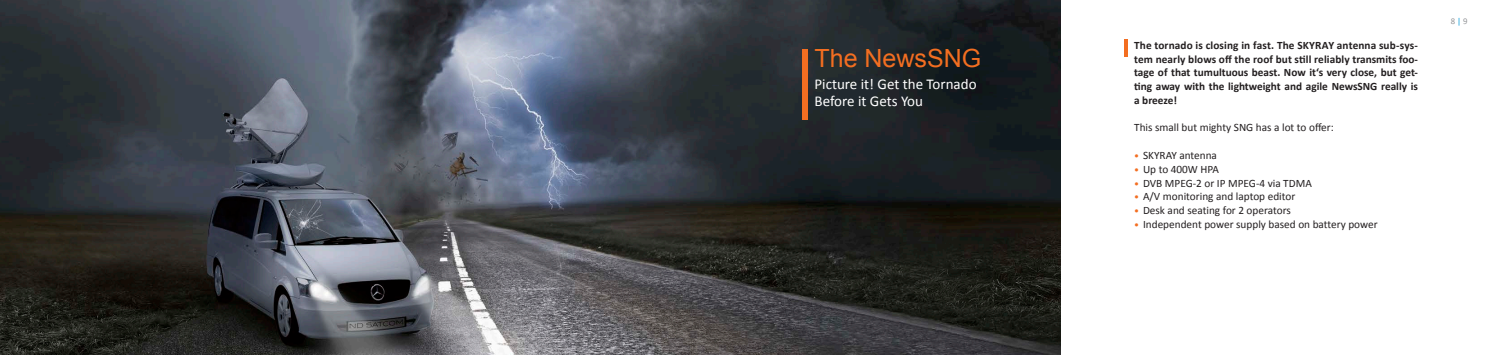
<style>
.page{position:relative;width:1489px;height:355px;background:#fff}
.page>*{position:absolute;margin:0;border:0;box-sizing:border-box;transform-origin:0 0}
.t1{font:25px "Arial";color:#f36e21}
.t2{font:15px/17.5px "Calibri";color:#fff}
.t3{font:700 11.25px/13.8px "Calibri";color:#231f20;text-align:justify}
.t4{font:11.25px "Calibri";color:#231f20}
.t5{font:8.75px "Calibri";color:#939598}
.s1{font-size:10px;color:#f36e21}
.s2{color:#0099da}
</style>
<div class="page">
<img style="left:0;top:0;width:1059px;height:354px">
<div style="left:802px;top:49px;width:5px;height:71px;background:#f36e21"></div>
<svg style="left:1124px;top:39px;width:3px;height:18px"></svg>
<h1 class="t1" style="left:814px;top:42px;width:168px">The NewsSNG</h1>
<h2 class="t2" style="left:814px;top:75px;width:164px">Picture it! Get the Tornado<br>Before it Gets You</h2>
<p class="t3" style="left:1134px;top:38px;width:285px">The tornado is closing in fast. The SKYRAY antenna sub-sys&shy;tem nearly blows off the roof but still reliably transmits foo&shy;tage of that tumultuous beast. Now it‘s very close, but get&shy;ting away with the lightweight and agile NewsSNG really is a breeze!</p>
<p class="t4" style="left:1134px;top:120px;width:201px">This small but mighty SNG has a lot to offer:</p>
<p class="t4" style="left:1134px;top:148px;width:84px"><span class="s1">•</span> SKYRAY antenna</p>
<p class="t4" style="left:1134px;top:162px;width:86px"><span class="s1">•</span> Up to 400W HPA</p>
<p class="t4" style="left:1134px;top:175px;width:179px"><span class="s1">•</span> DVB MPEG-2 or IP MPEG-4 via TDMA</p>
<p class="t4" style="left:1134px;top:189px;width:163px"><span class="s1">•</span> A/V monitoring and laptop editor</p>
<p class="t4" style="left:1134px;top:203px;width:158px"><span class="s1">•</span> Desk and seating for 2 operators</p>
<p class="t4" style="left:1134px;top:217px;width:245px"><span class="s1">•</span> Independent power supply based on battery power</p>
<p class="t5" style="left:1450px;top:16px;width:18px">8 <span class="s2">|</span> 9</p>
</div>
